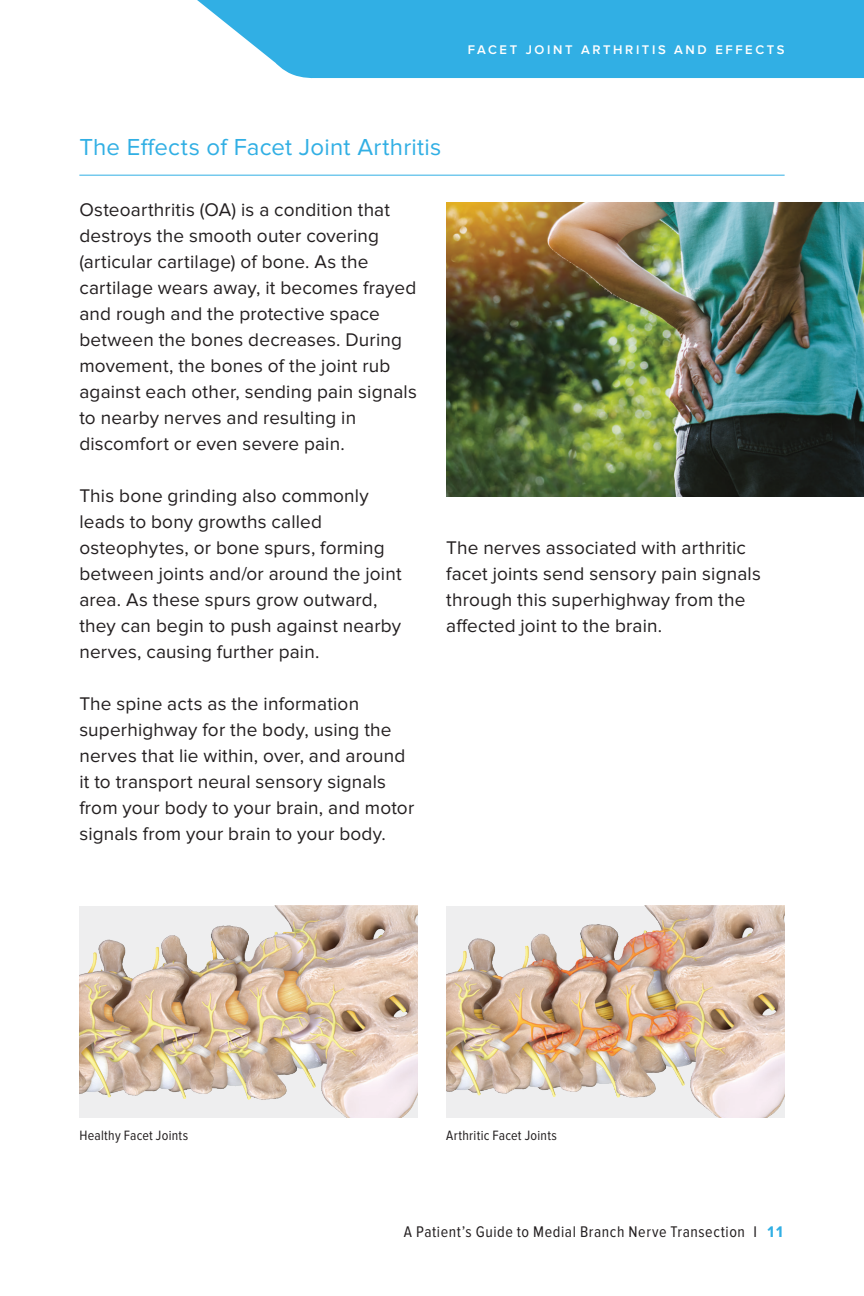
<style>
.page{position:relative;width:864px;height:1296px;background:#fff}
.page>*{position:absolute;margin:0;border:0;box-sizing:border-box;transform-origin:0 0}
.t1{font:24px "Proxima Nova";letter-spacing:.01em;color:#31afe4}
.t2{font:19px/26px "Proxima Nova";letter-spacing:.01em;color:#231f20}
.t3{font:16px "Proxima Nova Cond";letter-spacing:.035em;color:#231f20}
.t4{font:14px "Proxima Nova Cond";letter-spacing:.02em;color:#231f20}
.t5{font:600 13px "Proxima Nova";letter-spacing:.2em;color:#fff}
.s1{font-family:"Proxima Nova";font-weight:700;color:#31afe4}
</style>
<div class="page">
<svg style="left:197px;top:0;width:667px;height:78px;background:#40b4e5"></svg>
<hr style="left:79px;top:175px;width:706px;height:1px;background:#31afe4">
<img style="left:446px;top:203px;width:418px;height:294px">
<img style="left:79px;top:906px;width:339px;height:211px">
<img style="left:446px;top:906px;width:339px;height:211px">
<p class="t5" style="left:468px;top:42px;width:318px">FACET JOINT ARTHRITIS AND EFFECTS</p>
<p class="t1" style="left:79px;top:133px;width:364px">The Effects of Facet Joint Arthritis</p>
<p class="t2" style="left:79px;top:197px;width:339px">Osteoarthritis (OA) is a condition that destroys the smooth outer covering (articular cartilage) of bone. As the cartilage wears away, it becomes frayed and rough and the protective space between the bones decreases. During movement, the bones of the joint rub against each other, sending pain signals to nearby nerves and resulting in discomfort or even severe pain.</p>
<p class="t2" style="left:79px;top:483px;width:324px">This bone grinding also commonly leads to bony growths called osteophytes, or bone spurs, forming between joints and/or around the joint area. As these spurs grow outward, they can begin to push against nearby nerves, causing further pain.</p>
<p class="t2" style="left:79px;top:691px;width:336px">The spine acts as the information superhighway for the body, using the nerves that lie within, over, and around it to transport neural sensory signals from your body to your brain, and motor signals from your brain to your body.</p>
<p class="t2" style="left:446px;top:535px;width:316px">The nerves associated with arthritic facet joints send sensory pain signals through this superhighway from the affected joint to the brain.</p>
<p class="t4" style="left:79px;top:1127px;width:110px">Healthy Facet Joints</p>
<p class="t4" style="left:446px;top:1127px;width:112px">Arthritic Facet Joints</p>
<p class="t3" style="left:404px;top:1222px;width:382px">A Patient’s Guide to Medial Branch Nerve Transection I <span class="s1">11</span></p>
</div>
